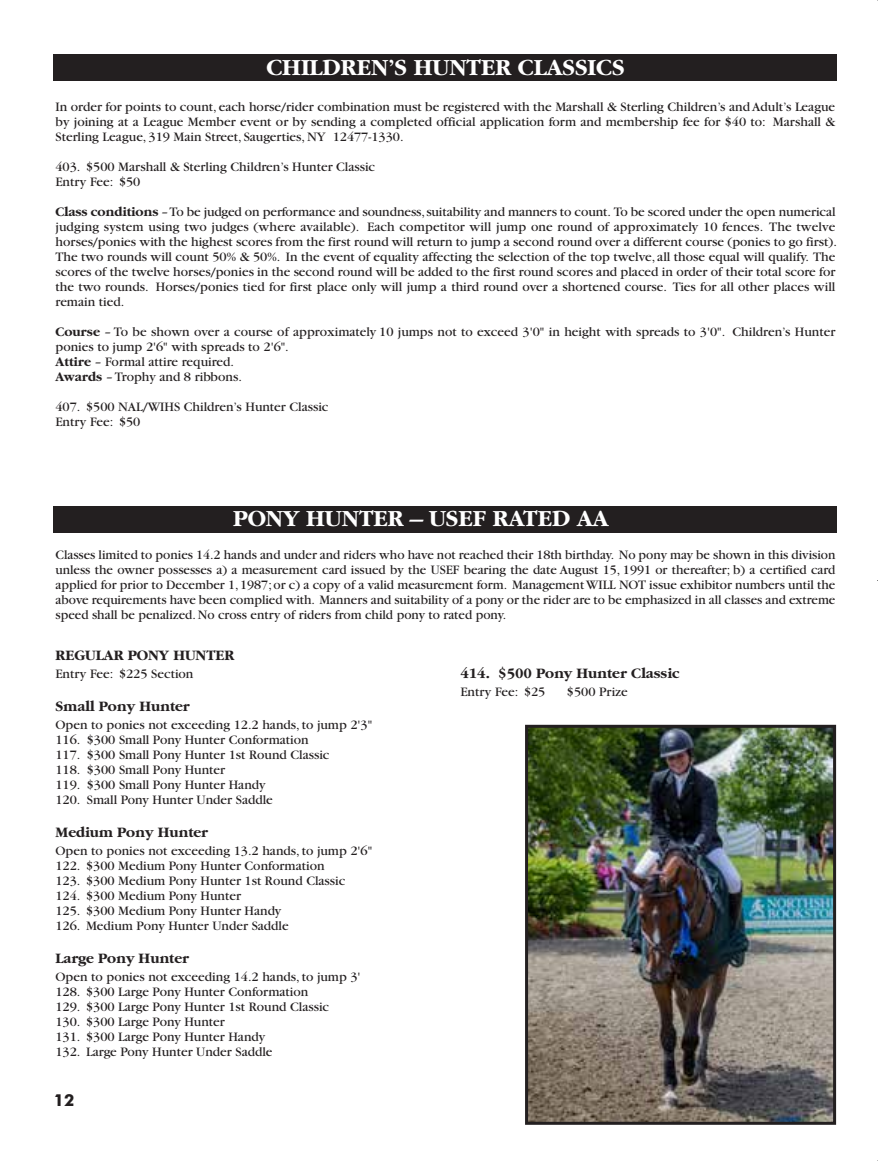
<style>
.page{position:relative;width:891px;height:1161px;background:#fff}
.page>*{position:absolute;margin:0;border:0;box-sizing:border-box;transform-origin:0 0}
.t1{font:700 24px "Garamond";color:#fff}
.t2{font:700 16.5px "Futura BT";color:#231f20}
.t3{font:700 15px "Garamond";color:#231f20}
.t4{font:13.5px/15px "Garamond";color:#231f20}
.s1{font-weight:700}
</style>
<div class="page">
<div style="left:54px;top:506px;width:783px;height:27px;background:#231f20"></div>
<div style="left:54px;top:54px;width:783px;height:27px;background:#231f20"></div>
<img style="left:529px;top:729px;width:303px;height:392px">
<div style="left:525px;top:725px;width:311px;height:400px;border:3px solid #231f20"></div>
<h1 class="t1" style="left:266px;top:54px;width:360px">CHILDREN’S HUNTER CLASSICS</h1>
<p class="t4" style="left:55px;top:100px;width:781px;text-align:justify">In order for points to count, each horse/rider combination must be registered with the Marshall &amp; Sterling Children’s and Adult’s League by joining at a League Member event or by sending a completed official application form and membership fee for $40 to: Marshall &amp; Sterling League, 319 Main Street, Saugerties, NY 12477-1330.</p>
<p class="t4" style="left:55px;top:160px;width:321px">403. $500 Marshall &amp; Sterling Children’s Hunter Classic<br>Entry Fee: $50</p>
<p class="t4" style="left:55px;top:205px;width:783px"><span class="s1">Class conditions</span> – To be judged on performance and soundness, suitability and manners to count. To be scored under the open numerical judging system using two judges (where available). Each competitor will jump one round of approximately 10 fences. The twelve horses/ponies with the highest scores from the first round will return to jump a second round over a different course (ponies to go first).<br>The two rounds will count 50% &amp; 50%. In the event of equality affecting the selection of the top twelve, all those equal will qualify. The scores of the twelve horses/ponies in the second round will be added to the first round scores and placed in order of their total score for the two rounds. Horses/ponies tied for first place only will jump a third round over a shortened course. Ties for all other places will remain tied.</p>
<p class="t4" style="left:55px;top:325px;width:781px"><span class="s1">Course</span> – To be shown over a course of approximately 10 jumps not to exceed 3'0" in height with spreads to 3'0". Children’s Hunter ponies to jump 2'6" with spreads to 2'6".<br><span class="s1">Attire</span> – Formal attire required.<br><span class="s1">Awards</span> – Trophy and 8 ribbons.</p>
<p class="t4" style="left:55px;top:400px;width:275px">407. $500 NAL/WIHS Children’s Hunter Classic<br>Entry Fee: $50</p>
<h1 class="t1" style="left:233px;top:505px;width:377px">PONY HUNTER – USEF RATED AA</h1>
<p class="t4" style="left:56px;top:547px;width:782px;text-align:justify">Classes limited to ponies 14.2 hands and under and riders who have not reached their 18th birthday. No pony may be shown in this division unless the owner possesses a) a measurement card issued by the USEF bearing the date August 15, 1991 or thereafter; b) a certified card applied for prior to December 1, 1987; or c) a copy of a valid measurement form. Management WILL NOT issue exhibitor numbers until the above requirements have been complied with. Manners and suitability of a pony or the rider are to be emphasized in all classes and extreme speed shall be penalized. No cross entry of riders from child pony to rated pony.</p>
<p class="t3" style="left:55px;top:647px;width:180px">REGULAR PONY HUNTER</p>
<p class="t4" style="left:55px;top:667px;width:140px">Entry Fee: $225 Section</p>
<p class="t3" style="left:55px;top:698px;width:136px">Small Pony Hunter</p>
<p class="t4" style="left:55px;top:718px;width:318px">Open to ponies not exceeding 12.2 hands, to jump 2'3" 116. $300 Small Pony Hunter Conformation<br>117. $300 Small Pony Hunter 1st Round Classic<br>118. $300 Small Pony Hunter<br>119. $300 Small Pony Hunter Handy<br>120. Small Pony Hunter Under Saddle</p>
<p class="t3" style="left:55px;top:824px;width:154px">Medium Pony Hunter</p>
<p class="t4" style="left:55px;top:844px;width:318px">Open to ponies not exceeding 13.2 hands, to jump 2'6" 122. $300 Medium Pony Hunter Conformation<br>123. $300 Medium Pony Hunter 1st Round Classic 124. $300 Medium Pony Hunter<br>125. $300 Medium Pony Hunter Handy<br>126. Medium Pony Hunter Under Saddle</p>
<p class="t3" style="left:55px;top:950px;width:135px">Large Pony Hunter</p>
<p class="t4" style="left:55px;top:970px;width:307px">Open to ponies not exceeding 14.2 hands, to jump 3' 128. $300 Large Pony Hunter Conformation<br>129. $300 Large Pony Hunter 1st Round Classic<br>130. $300 Large Pony Hunter<br>131. $300 Large Pony Hunter Handy<br>132. Large Pony Hunter Under Saddle</p>
<p class="t3" style="left:460px;top:664px;width:221px">414. $500 Pony Hunter Classic</p>
<p class="t4" style="left:460px;top:684px;width:86px">Entry Fee: $25</p>
<p class="t4" style="left:567px;top:684px;width:62px">$500 Prize</p>
<p class="t2" style="left:54px;top:1090px;width:22px">12</p>
</div>
